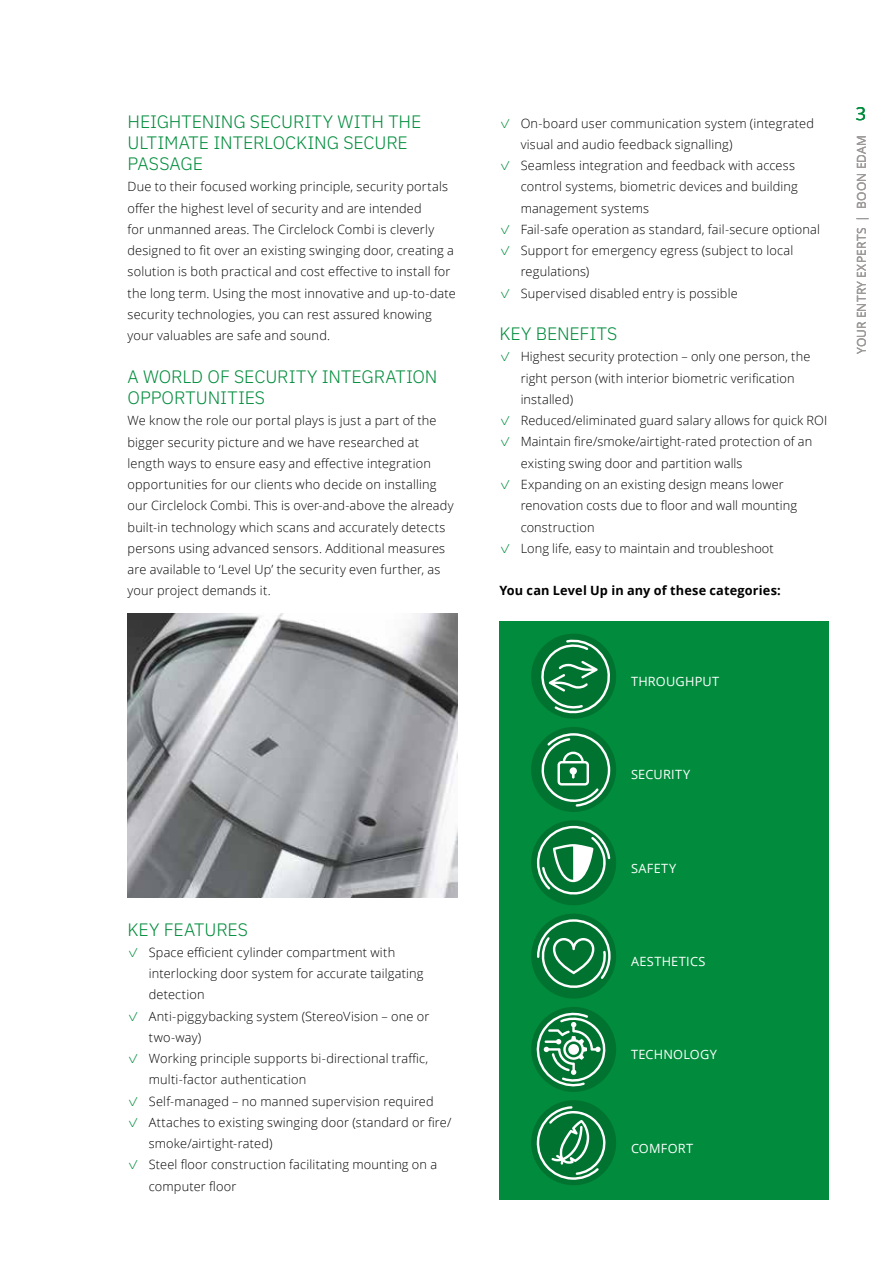
<style>
.page{position:relative;width:893px;height:1263px;background:#fff}
.page>*{position:absolute;margin:0;border:0;box-sizing:border-box;transform-origin:0 0}
.t1{font:300 18px/21.3px "IBM Plex Sans";letter-spacing:-.005em;color:#008c3c}
.t2{font:18px "Open Sans";color:#008c3c}
.t3{font:300 12.75px/21.3px "Open Sans";letter-spacing:.015em;color:#000}
.t4{font:12.75px "Open Sans";letter-spacing:.02em;color:#fff}
.t5{font:700 12.75px "Open Sans";letter-spacing:.01em;color:#000}
.t6{font:12px "Open Sans";letter-spacing:.02em;color:#9c9998}
.s1{font-family:"IBM Plex Sans";color:#008c3c}
</style>
<div class="page">
<img style="left:128px;top:613px;width:329px;height:284px">
<div style="left:499px;top:621px;width:330px;height:578px;background:#008c3c"></div>
<svg style="left:531px;top:634px;width:85px;height:85px"></svg>
<div style="left:531px;top:727px;width:85px;height:85px;background:#007331;border-radius:50%"></div>
<svg style="left:541px;top:733px;width:69px;height:74px"></svg>
<svg style="left:531px;top:820px;width:85px;height:85px"></svg>
<svg style="left:531px;top:913px;width:85px;height:179px"></svg>
<svg style="left:531px;top:1100px;width:85px;height:85px"></svg>
<h1 class="t1" style="left:128px;top:109px;width:295px">HEIGHTENING SECURITY WITH THE<br>ULTIMATE INTERLOCKING SECURE<br>PASSAGE</h1>
<p class="t3" style="left:128px;top:176px;width:330px">Due to their focused working principle, security portals offer the highest level of security and are intended<br>for unmanned areas. The Circlelock Combi is cleverly designed to fit over an existing swinging door, creating a solution is both practical and cost effective to install for the long term. Using the most innovative and up-to-date security technologies, you can rest assured knowing your valuables are safe and sound.</p>
<h1 class="t1" style="left:128px;top:364px;width:312px">A WORLD OF SECURITY INTEGRATION<br>OPPORTUNITIES</h1>
<p class="t3" style="left:128px;top:410px;width:327px">We know the role our portal plays is just a part of the bigger security picture and we have researched at length ways to ensure easy and effective integration opportunities for our clients who decide on installing our Circlelock Combi. This is over-and-above the already built-in technology which scans and accurately detects persons using advanced sensors. Additional measures are available to ‘Level Up’ the security even further, as your project demands it.</p>
<h1 class="t1" style="left:128px;top:917px;width:122px">KEY FEATURES</h1>
<p class="t3" style="left:149px;top:941px;width:276px;text-indent:-21px"><span class="s1">✓</span> Space efficient cylinder compartment with interlocking door system for accurate tailgating detection</p>
<p class="t3" style="left:149px;top:1005px;width:282px;text-indent:-21px"><span class="s1">✓</span> Anti-piggybacking system (StereoVision – one or two-way)</p>
<p class="t3" style="left:149px;top:1047px;width:281px;text-indent:-21px"><span class="s1">✓</span> Working principle supports bi-directional traffic, multi-factor authentication</p>
<p class="t3" style="left:128px;top:1090px;width:308px"><span class="s1">✓</span> Self-managed – no manned supervision required</p>
<p class="t3" style="left:149px;top:1111px;width:304px;text-indent:-21px"><span class="s1">✓</span> Attaches to existing swinging door (standard or fire/ smoke/airtight-rated)</p>
<p class="t3" style="left:149px;top:1154px;width:290px;text-indent:-21px"><span class="s1">✓</span> Steel floor construction facilitating mounting on a computer floor</p>
<p class="t3" style="left:521px;top:112px;width:295px;text-indent:-21px"><span class="s1">✓</span> On-board user communication system (integrated visual and audio feedback signalling)</p>
<p class="t3" style="left:521px;top:154px;width:279px;text-indent:-21px"><span class="s1">✓</span> Seamless integration and feedback with access control systems, biometric devices and building management systems</p>
<p class="t3" style="left:499px;top:218px;width:322px"><span class="s1">✓</span> Fail-safe operation as standard, fail-secure optional</p>
<p class="t3" style="left:521px;top:239px;width:274px;text-indent:-21px"><span class="s1">✓</span> Support for emergency egress (subject to local regulations)</p>
<p class="t3" style="left:499px;top:282px;width:240px"><span class="s1">✓</span> Supervised disabled entry is possible</p>
<h1 class="t1" style="left:499px;top:322px;width:120px">KEY BENEFITS</h1>
<p class="t3" style="left:521px;top:346px;width:291px;text-indent:-21px"><span class="s1">✓</span> Highest security protection – only one person, the right person (with interior biometric verification installed)</p>
<p class="t3" style="left:499px;top:410px;width:329px"><span class="s1">✓</span> Reduced/eliminated guard salary allows for quick ROI</p>
<p class="t3" style="left:521px;top:431px;width:293px;text-indent:-21px"><span class="s1">✓</span> Maintain fire/smoke/airtight-rated protection of an existing swing door and partition walls</p>
<p class="t3" style="left:521px;top:473px;width:278px;text-indent:-21px"><span class="s1">✓</span> Expanding on an existing design means lower renovation costs due to floor and wall mounting construction</p>
<p class="t3" style="left:499px;top:537px;width:276px"><span class="s1">✓</span> Long life, easy to maintain and troubleshoot</p>
<p class="t5" style="left:499px;top:582px;width:283px">You can Level Up in any of these categories:</p>
<h1 class="t2" style="left:856px;top:101px;width:12px">3</h1>
<p class="t6" style="left:853px;top:354px;width:221px;rotate:-90deg">YOUR ENTRY EXPERTS | BOON EDAM</p>
<p class="t4" style="left:631px;top:672px;width:90px">THROUGHPUT</p>
<p class="t4" style="left:631px;top:766px;width:61px">SECURITY</p>
<p class="t4" style="left:631px;top:859px;width:47px">SAFETY</p>
<p class="t4" style="left:631px;top:952px;width:76px">AESTHETICS</p>
<p class="t4" style="left:631px;top:1046px;width:87px">TECHNOLOGY</p>
<p class="t4" style="left:631px;top:1139px;width:64px">COMFORT</p>
</div>
